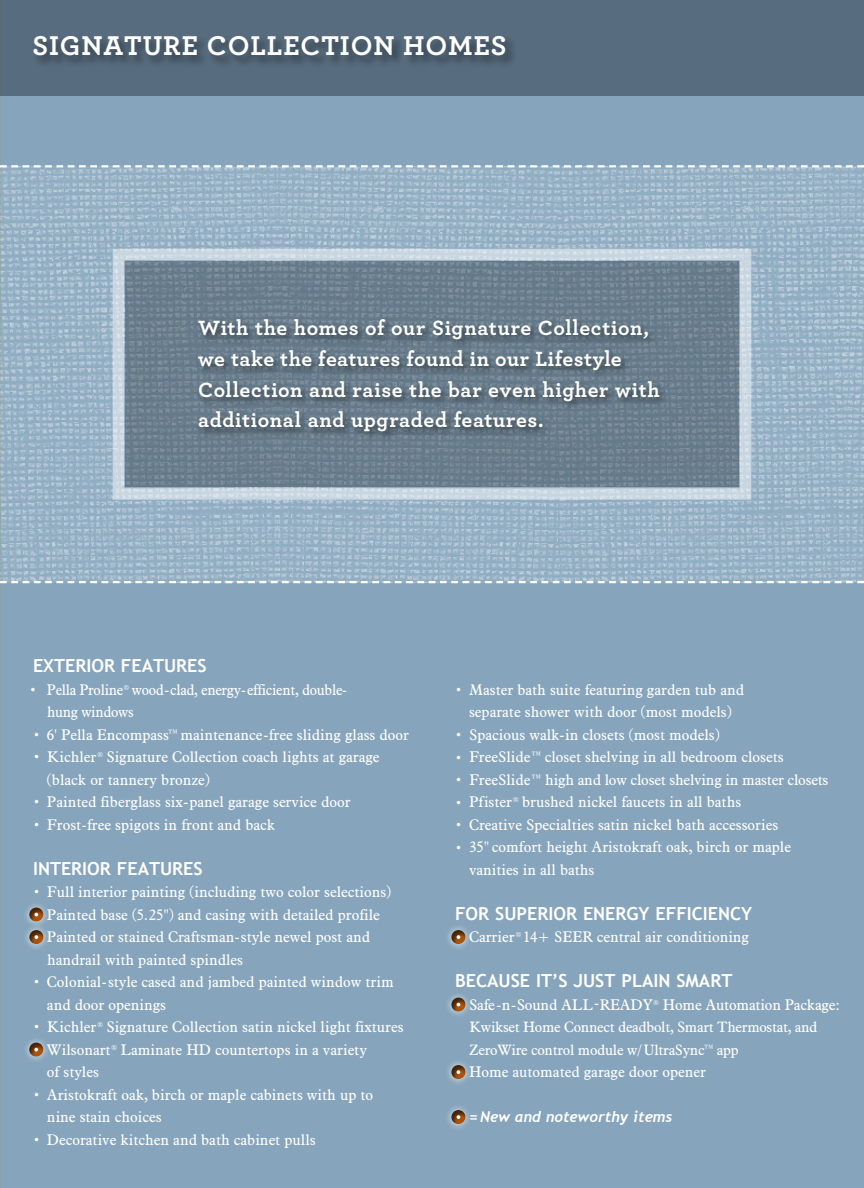
<style>
.page{position:relative;width:864px;height:1188px;background:#86a4bb}
.page>*{position:absolute;margin:0;border:0;box-sizing:border-box;transform-origin:0 0}
.t1{font:700 28.5px "Archer";letter-spacing:.03em;color:#fff}
.t2{font:700 21.6px/30.6px "Archer";letter-spacing:.025em;color:#fff}
.t3{font:700 18px "Trebuchet MS";color:#fff}
.t4{font:15px/22.5px "Aldine 721 BT";color:#fff}
.t5{font:15px/22.5px "Aldine 721 BT";letter-spacing:-.02em;color:#fff;scale:.96 1}
.t6{font:italic 700 15px "Trebuchet";color:#fff}
.t7{font:14.7px/22.5px "Aldine 721 BT";letter-spacing:-.02em;color:#fff}
.s1{font-size:12px}
.s2{font-family:"Trebuchet MS";font-style:normal}
</style>
<div class="page">
<img style="left:0;top:167px;width:864px;height:414px">
<div style="left:23px;top:901px;width:27px;height:27px;background:#fff;opacity:.75"></div>
<div style="left:29px;top:906px;width:17px;height:16px;background:#000;opacity:.6"></div>
<svg style="left:34px;top:913px;width:4px;height:3px"></svg>
<div style="left:23px;top:923px;width:27px;height:28px;background:#fff;opacity:.75"></div>
<div style="left:29px;top:928px;width:17px;height:17px;background:#000;opacity:.6"></div>
<svg style="left:35px;top:935px;width:3px;height:4px"></svg>
<div style="left:22px;top:1036px;width:28px;height:27px;background:#fff;opacity:.75"></div>
<div style="left:29px;top:1041px;width:16px;height:16px;background:#000;opacity:.6"></div>
<svg style="left:34px;top:1048px;width:4px;height:4px"></svg>
<div style="left:0;top:0;width:864px;height:96px;background:#576c7e"></div>
<div style="left:445px;top:923px;width:27px;height:28px;background:#fff;opacity:.75"></div>
<div style="left:451px;top:928px;width:17px;height:17px;background:#000;opacity:.6"></div>
<svg style="left:457px;top:935px;width:3px;height:4px"></svg>
<div style="left:445px;top:991px;width:27px;height:27px;background:#fff;opacity:.75"></div>
<div style="left:451px;top:996px;width:17px;height:16px;background:#000;opacity:.6"></div>
<div style="left:445px;top:1058px;width:27px;height:28px;background:#fff;opacity:.75"></div>
<div style="left:451px;top:1063px;width:17px;height:17px;background:#000;opacity:.6"></div>
<svg style="left:457px;top:1070px;width:3px;height:4px"></svg>
<div style="left:445px;top:1103px;width:27px;height:28px;background:#fff;opacity:.75"></div>
<div style="left:451px;top:1108px;width:17px;height:17px;background:#000;opacity:.6"></div>
<svg style="left:457px;top:1115px;width:3px;height:4px"></svg>
<div style="left:32px;top:34px;width:486px;height:34px;background:#000;opacity:.45"></div>
<svg style="left:0;top:165px;width:864px;height:2px"></svg>
<svg style="left:0;top:581px;width:864px;height:2px"></svg>
<div style="left:113px;top:249px;width:638px;height:251px;border:11px solid #fff"></div>
<svg style="left:125px;top:261px;width:614px;height:226px;background:#6b7f8e"></svg>
<div style="left:195px;top:316px;width:474px;height:126px;background:#000;opacity:.55"></div>
<h1 class="t1" style="left:33px;top:23px;width:476px">SIGNATURE COLLECTION HOMES</h1>
<h2 class="t2" style="left:198px;top:312px;width:463px">With the homes of our Signature Collection, we take the features found in our Lifestyle Collection and raise the bar even higher with additional and upgraded features.</h2>
<p class="t3" style="left:33px;top:655px;width:175px">EXTERIOR FEATURES</p>
<p class="t5" style="left:47px;top:678px;width:314px;text-indent:-17px"><span class="s1">•</span> Pella Proline<sup>®</sup> wood-clad, energy-efficient, double&shy;hung windows</p>
<p class="t4" style="left:33px;top:723px;width:378px"><span class="s1">•</span> 6' Pella Encompass™maintenance-free sliding glass door</p>
<p class="t4" style="left:47px;top:746px;width:334px;text-indent:-14px"><span class="s1">•</span> Kichler<sup>®</sup> Signature Collection coach lights at garage (black or tannery bronze)</p>
<p class="t4" style="left:33px;top:791px;width:319px"><span class="s1">•</span> Painted fiberglass six-panel garage service door</p>
<p class="t4" style="left:33px;top:813px;width:244px"><span class="s1">•</span> Frost-free spigots in front and back</p>
<p class="t3" style="left:33px;top:858px;width:171px">INTERIOR FEATURES</p>
<p class="t4" style="left:47px;top:881px;width:346px;text-indent:-14px"><span class="s1">•</span> Full interior painting (including two color selections)<br>Painted base (5.25") and casing with detailed profile Painted or stained Craftsman-style newel post and handrail with painted spindles</p>
<p class="t4" style="left:47px;top:971px;width:348px;text-indent:-14px"><span class="s1">•</span> Colonial-style cased and jambed painted window trim and door openings</p>
<p class="t4" style="left:47px;top:1016px;width:358px;text-indent:-14px"><span class="s1">•</span> Kichler<sup>®</sup> Signature Collection satin nickel light fixtures<br>Wilsonart<sup>®</sup> Laminate HD countertops in a variety<br>of styles</p>
<p class="t4" style="left:47px;top:1083px;width:328px;text-indent:-14px"><span class="s1">•</span> Aristokraft oak, birch or maple cabinets with up to nine stain choices</p>
<p class="t4" style="left:33px;top:1128px;width:284px"><span class="s1">•</span> Decorative kitchen and bath cabinet pulls</p>
<p class="t4" style="left:455px;top:678px;width:291px;text-align:center"><span class="s1">•</span> Master bath suite featuring garden tub and separate shower with door (most models)</p>
<p class="t4" style="left:455px;top:723px;width:266px"><span class="s1">•</span> Spacious walk-in closets (most models)</p>
<p class="t4" style="left:455px;top:746px;width:330px"><span class="s1">•</span> FreeSlide™ closet shelving in all bedroom closets</p>
<p class="t4" style="left:455px;top:768px;width:375px"><span class="s1">•</span> FreeSlide™ high and low closet shelving in master closets</p>
<p class="t4" style="left:455px;top:791px;width:288px"><span class="s1">•</span> Pfister<sup>®</sup> brushed nickel faucets in all baths</p>
<p class="t4" style="left:455px;top:813px;width:325px"><span class="s1">•</span> Creative Specialties satin nickel bath accessories</p>
<p class="t4" style="left:469px;top:836px;width:323px;text-indent:-14px"><span class="s1">•</span> 35" comfort height Aristokraft oak, birch or maple vanities in all baths</p>
<p class="t3" style="left:455px;top:903px;width:299px">FOR SUPERIOR ENERGY EFFICIENCY</p>
<p class="t4" style="left:469px;top:926px;width:282px">Carrier<sup>®</sup> 14+ SEER central air conditioning</p>
<p class="t3" style="left:455px;top:971px;width:279px">BECAUSE IT’S JUST PLAIN SMART</p>
<p class="t4" style="left:469px;top:993px;width:373px">Safe-n-Sound ALL-READY<sup>®</sup> Home Automation Package:</p>
<p class="t7" style="left:469px;top:1016px;width:350px">Kwikset Home Connect deadbolt, Smart Thermostat, and<br>ZeroWire control module w/UltraSync™app</p>
<p class="t4" style="left:469px;top:1061px;width:238px">Home automated garage door opener</p>
<p class="t6" style="left:469px;top:1108px;width:205px"><span class="s2">=</span> New and noteworthy items</p>
</div>
